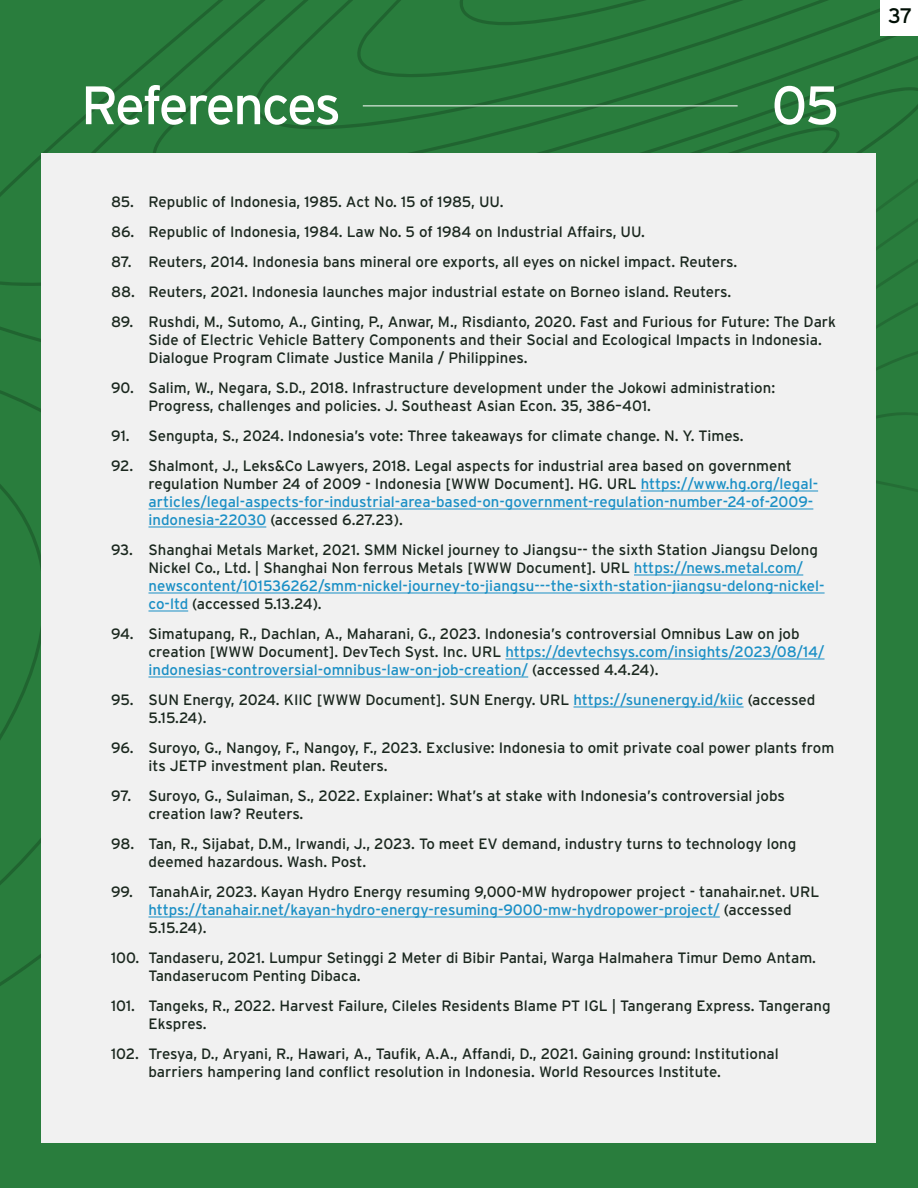
<style>
.page{position:relative;width:918px;height:1188px;background:#297d3d}
.page>*{position:absolute;margin:0;border:0;box-sizing:border-box;transform-origin:0 0}
.t1{font:54px "Interstate";letter-spacing:-.045em;color:#fff}
.t2{font:21px "Interstate";color:#000f05}
.t3{font:15px/18px "Interstate";color:#1a271e}
.s1{color:#1a8fc5}
</style>
<div class="page">
<svg style="left:150px;top:0;width:768px;height:82px"></svg>
<svg style="left:252px;top:0;width:595px;height:82px"></svg>
<svg style="left:355px;top:0;width:408px;height:79px"></svg>
<svg style="left:0;top:417px;width:42px;height:456px"></svg>
<svg style="left:98px;top:82px;width:820px;height:71px"></svg>
<svg style="left:329px;top:91px;width:589px;height:62px"></svg>
<div style="left:881px;top:0;width:37px;height:35px;background:#fff"></div>
<div style="left:42px;top:153px;width:834px;height:990px;background:#f1f1f1"></div>
<hr style="left:641px;top:491px;width:177px;height:1px;background:#1a8fc5">
<hr style="left:148px;top:509px;width:665px;height:1px;background:#1a8fc5">
<hr style="left:148px;top:527px;width:118px;height:1px;background:#1a8fc5">
<hr style="left:634px;top:575px;width:169px;height:1px;background:#1a8fc5">
<hr style="left:148px;top:593px;width:677px;height:1px;background:#1a8fc5">
<hr style="left:148px;top:611px;width:40px;height:1px;background:#1a8fc5">
<hr style="left:505px;top:659px;width:320px;height:1px;background:#1a8fc5">
<hr style="left:148px;top:677px;width:380px;height:1px;background:#1a8fc5">
<hr style="left:573px;top:707px;width:171px;height:1px;background:#1a8fc5">
<hr style="left:148px;top:917px;width:572px;height:1px;background:#1a8fc5">
<hr style="left:363px;top:106px;width:375px;height:1px;background:#fff">
<p class="t1" style="left:81px;top:72px;width:262px">References</p>
<p class="t1" style="left:772px;top:72px;width:69px">05</p>
<p class="t3" style="left:111px;top:193px;width:394px">85. Republic of Indonesia, 1985. Act No. 15 of 1985, UU.</p>
<p class="t3" style="left:111px;top:223px;width:536px">86. Republic of Indonesia, 1984. Law No. 5 of 1984 on Industrial Affairs, UU.</p>
<p class="t3" style="left:111px;top:253px;width:628px">87. Reuters, 2014. Indonesia bans mineral ore exports, all eyes on nickel impact. Reuters.</p>
<p class="t3" style="left:111px;top:283px;width:622px">88. Reuters, 2021. Indonesia launches major industrial estate on Borneo island. Reuters.</p>
<p class="t3" style="left:148px;top:313px;width:689px;text-indent:-38px">89. Rushdi, M., Sutomo, A., Ginting, P., Anwar, M., Risdianto, 2020. Fast and Furious for Future: The Dark<br>Side of Electric Vehicle Battery Components and their Social and Ecological Impacts in Indonesia.<br>Dialogue Program Climate Justice Manila / Philippines.</p>
<p class="t3" style="left:148px;top:379px;width:628px;text-indent:-38px">90. Salim, W., Negara, S.D., 2018. Infrastructure development under the Jokowi administration:<br>Progress, challenges and policies. J. Southeast Asian Econ. 35, 386–401.</p>
<p class="t3" style="left:111px;top:427px;width:634px">91. Sengupta, S., 2024. Indonesia’s vote: Three takeaways for climate change. N. Y. Times.</p>
<p class="t3" style="left:148px;top:457px;width:671px;text-indent:-38px">92. Shalmont, J., Leks&amp;Co Lawyers, 2018. Legal aspects for industrial area based on government regulation Number 24 of 2009 - Indonesia [WWW Document]. HG. URL <span class="s1">https://www.hg.org/legal&shy;articles/legal-aspects-for-industrial-area-based-on-government-regulation-number-24-of-2009- indonesia-22030</span> (accessed 6.27.23).</p>
<p class="t3" style="left:148px;top:541px;width:678px;text-indent:-38px">93. Shanghai Metals Market, 2021. SMM Nickel journey to Jiangsu-- the sixth Station Jiangsu Delong Nickel Co., Ltd. | Shanghai Non ferrous Metals [WWW Document]. URL <span class="s1">https://news.metal.com/ newscontent/101536262/smm-nickel-journey-to-jiangsu---the-sixth-station-jiangsu-delong-nickel&shy;co-ltd</span> (accessed 5.13.24).</p>
<p class="t3" style="left:148px;top:625px;width:678px;text-indent:-38px">94. Simatupang, R., Dachlan, A., Maharani, G., 2023. Indonesia’s controversial Omnibus Law on job creation [WWW Document]. DevTech Syst. Inc. URL <span class="s1">https://devtechsys.com/insights/2023/08/14/ indonesias-controversial-omnibus-law-on-job-creation/</span> (accessed 4.4.24).</p>
<p class="t3" style="left:148px;top:691px;width:668px;text-indent:-38px">95. SUN Energy, 2024. KIIC [WWW Document]. SUN Energy. URL <span class="s1">https://sunenergy.id/kiic</span> (accessed<br>5.15.24).</p>
<p class="t3" style="left:148px;top:739px;width:687px;text-indent:-38px">96. Suroyo, G., Nangoy, F., Nangoy, F., 2023. Exclusive: Indonesia to omit private coal power plants from its JETP investment plan. Reuters.</p>
<p class="t3" style="left:148px;top:787px;width:638px;text-indent:-38px">97. Suroyo, G., Sulaiman, S., 2022. Explainer: What’s at stake with Indonesia’s controversial jobs creation law? Reuters.</p>
<p class="t3" style="left:148px;top:835px;width:649px;text-indent:-38px">98. Tan, R., Sijabat, D.M., Irwandi, J., 2023. To meet EV demand, industry turns to technology long deemed hazardous. Wash. Post.</p>
<p class="t3" style="left:148px;top:883px;width:673px;text-indent:-38px">99. TanahAir, 2023. Kayan Hydro Energy resuming 9,000-MW hydropower project - tanahair.net. URL <span class="s1">https://tanahair.net/kayan-hydro-energy-resuming-9000-mw-hydropower-project/</span> (accessed<br>5.15.24).</p>
<p class="t3" style="left:148px;top:949px;width:669px;text-indent:-38px">100. Tandaseru, 2021. Lumpur Setinggi 2 Meter di Bibir Pantai, Warga Halmahera Timur Demo Antam.<br>Tandaserucom Penting Dibaca.</p>
<p class="t3" style="left:148px;top:997px;width:684px;text-indent:-38px">101. Tangeks, R., 2022. Harvest Failure, Cileles Residents Blame PT IGL | Tangerang Express. Tangerang<br>Ekspres.</p>
<p class="t3" style="left:148px;top:1045px;width:632px;text-indent:-38px">102. Tresya, D., Aryani, R., Hawari, A., Taufik, A.A., Affandi, D., 2021. Gaining ground: Institutional barriers hampering land conflict resolution in Indonesia. World Resources Institute.</p>
<p class="t2" style="left:888px;top:3px;width:26px">37</p>
</div>
